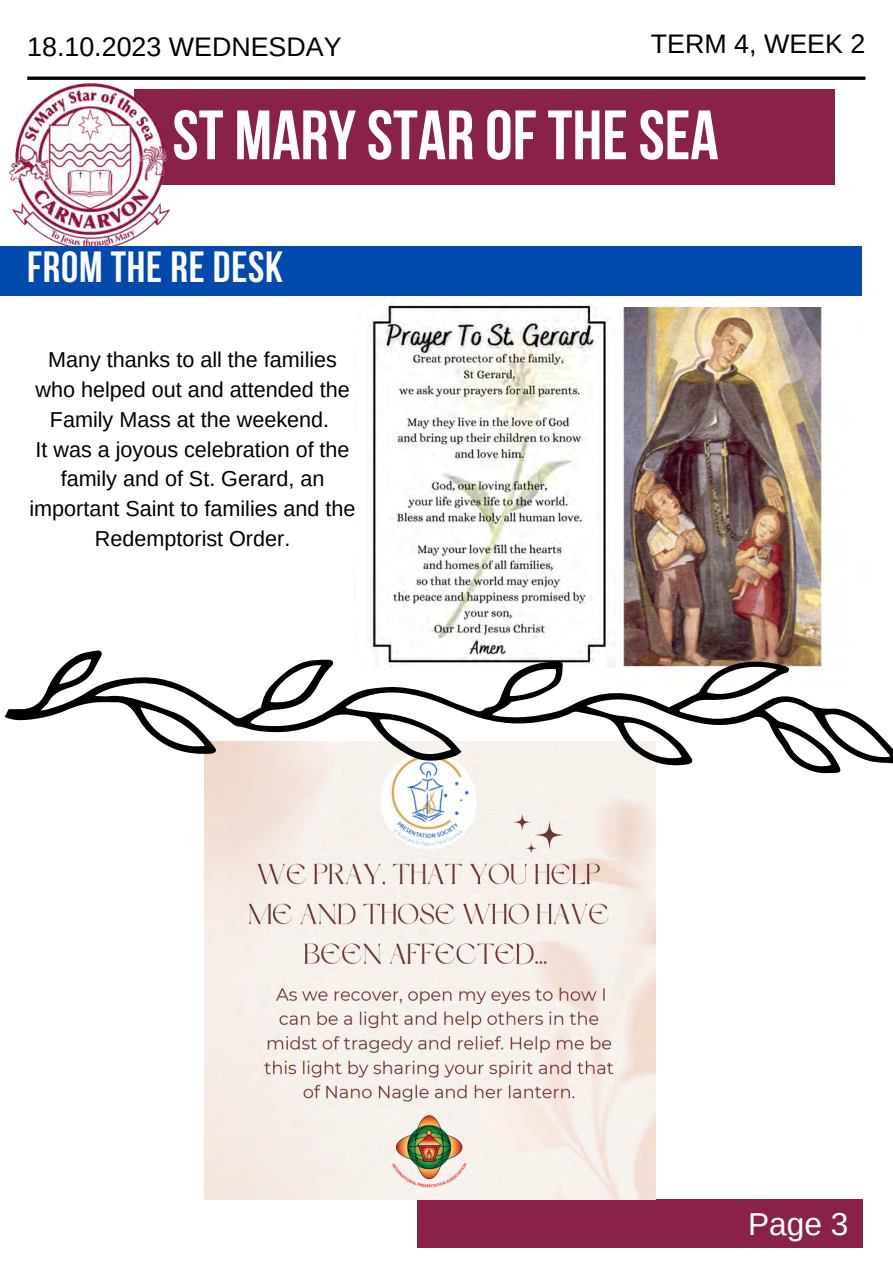
<style>
.page{position:relative;width:893px;height:1264px;background:#fff}
.page>*{position:absolute;margin:0;border:0;box-sizing:border-box;transform-origin:0 0}
.t1{font:69.6px "Bebas Neue Cyrillic";color:#fff}
.t2{font:700 43.5px "Bebas Neue";letter-spacing:.015em;color:#fff}
.t3{font:31.65px "Arimo";color:#fff}
.t4{font:26.85px "Arimo";color:#000}
.t5{font:21.6px/29.7px "Arimo";color:#000;text-align:center}
</style>
<div class="page">
<div style="left:135px;top:89px;width:700px;height:95px;background:#8a214b"></div>
<svg style="left:27px;top:76px;width:838px;height:4px;background:#272727"></svg>
<div style="left:417px;top:1199px;width:445px;height:49px;background:#8a214b"></div>
<img style="left:8px;top:83px;width:166px;height:163px">
<div style="left:0;top:246px;width:861px;height:50px;background:#004aad"></div>
<img style="left:623px;top:307px;width:199px;height:343px">
<img style="left:370px;top:303px;width:246px;height:347px">
<img style="left:205px;top:773px;width:451px;height:426px">
<svg style="left:5px;top:650px;width:887px;height:123px"></svg>
<p class="t4" style="left:27px;top:32px;width:316px">18.10.2023 WEDNESDAY</p>
<p class="t4" style="left:650px;top:29px;width:216px">TERM 4, WEEK 2</p>
<p class="t1" style="left:172px;top:107px;width:547px">ST MARY STAR OF THE SEA</p>
<p class="t2" style="left:27px;top:249px;width:257px">FROM THE RE DESK</p>
<p class="t5" style="left:35px;top:345px;width:316px">Many thanks to all the families who helped out and attended the<br>Family Mass at the weekend.</p>
<p class="t5" style="left:29px;top:434px;width:327px">It was a joyous celebration of the family and of St. Gerard, an important Saint to families and the<br>Redemptorist Order.</p>
<p class="t3" style="left:748px;top:1205px;width:102px">Page 3</p>
</div>
